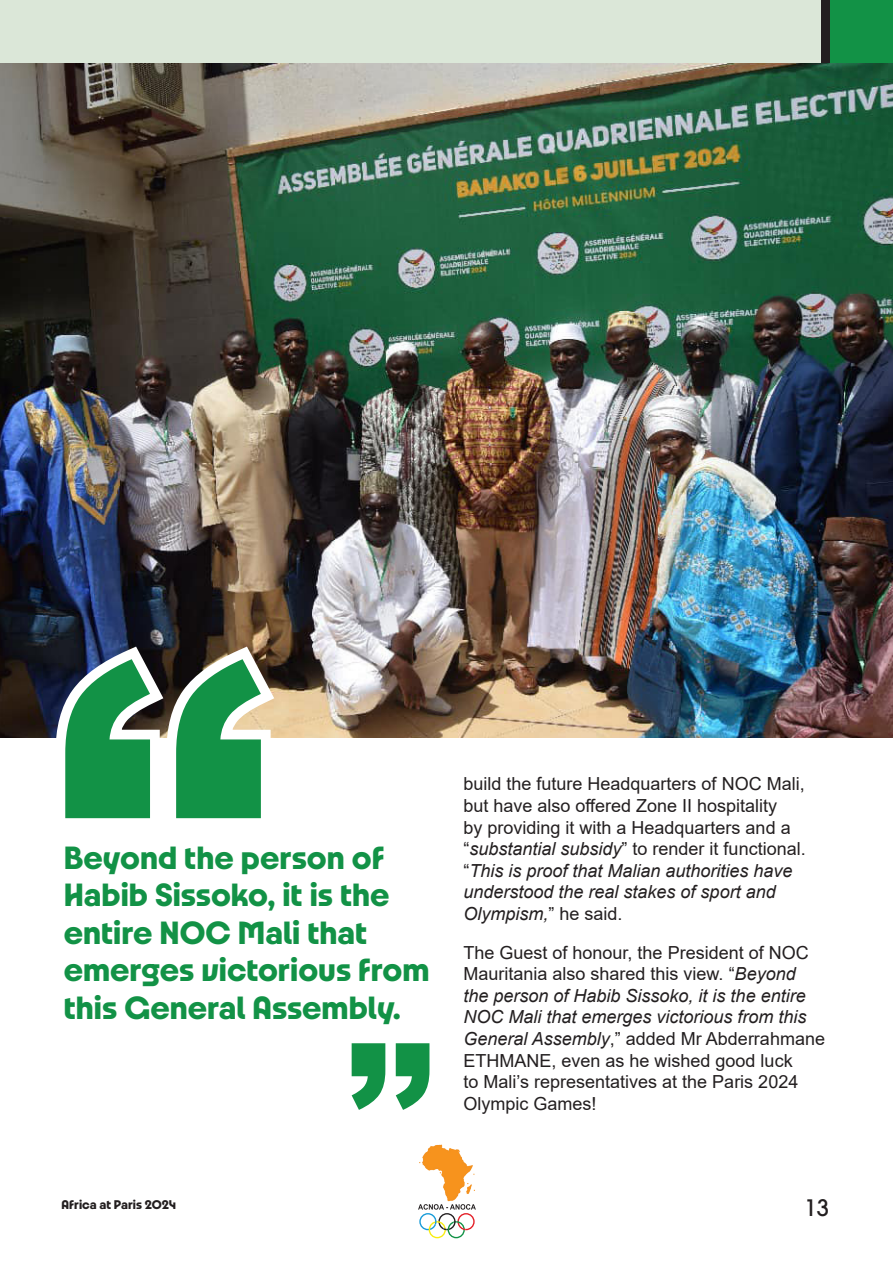
<style>
.page{position:relative;width:893px;height:1263px;background:#fff}
.page>*{position:absolute;margin:0;border:0;box-sizing:border-box;transform-origin:0 0}
.t1{font:34.5px/37.5px "Paris 2024 Variable Regular";color:#129246}
.t2{font:500 22.5px "ITC Avant Garde Std";color:#231f20}
.t3{font:18px/21.6px "Arial";color:#231f20}
.t4{font:13.5px "Paris 2024 Variable Regular";color:#231f20}
.s1{font-style:italic}
</style>
<div class="page">
<img style="left:419px;top:1144px;width:56px;height:57px">
<svg style="left:418px;top:1204px;width:58px;height:35px"></svg>
<div style="left:829px;top:0;width:64px;height:64px;background:#129246"></div>
<div style="left:819px;top:0;width:10px;height:64px;background:#231f20"></div>
<div style="left:0;top:0;width:821px;height:64px;background:#dbe7d8"></div>
<img style="left:0;top:64px;width:893px;height:673px">
<svg style="left:43px;top:634px;width:245px;height:185px"></svg>
<svg style="left:352px;top:1043px;width:77px;height:67px"></svg>
<svg style="left:65px;top:659px;width:196px;height:159px"></svg>
<p class="t1" style="left:64px;top:838px;width:367px">Beyond the person of<br>Habib Sissoko, it is the entire NOC Mali that emerges victorious from this General Assembly.</p>
<p class="t3" style="left:463px;top:773px;width:344px">build the future Headquarters of NOC Mali, but have also offered Zone II hospitality<br>by providing it with a Headquarters and a “<span class="s1">substantial subsidy</span>” to render it functional. “<span class="s1">This is proof that Malian authorities have understood the real stakes of sport and Olympism,</span>” he said.</p>
<p class="t3" style="left:463px;top:941px;width:363px">The Guest of honour, the President of NOC Mauritania also shared this view. “<span class="s1">Beyond the person of Habib Sissoko, it is the entire NOC Mali that emerges victorious from this General Assembly</span>,” added Mr Abderrahmane ETHMANE, even as he wished good luck<br>to Mali’s representatives at the Paris 2024<br>Olympic Games!</p>
<p class="t4" style="left:62px;top:1197px;width:116px">Africa at Paris 2024</p>
<p class="t2" style="left:804px;top:1193px;width:26px">13</p>
</div>
